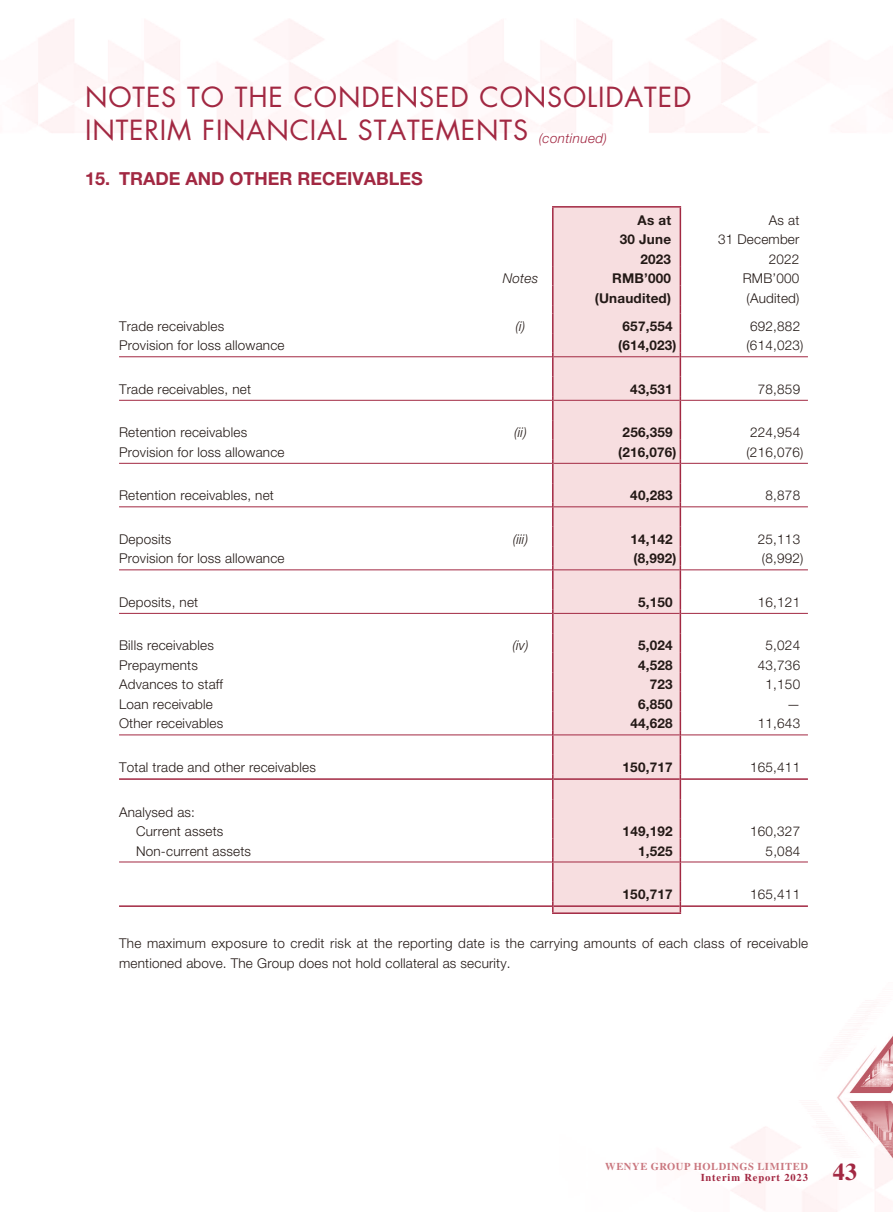
<style>
.page{position:relative;width:893px;height:1212px;background:#fff}
.page>*{position:absolute;margin:0;border:0;box-sizing:border-box;transform-origin:0 0}
.t1{font:27px/33px "Futura Std";letter-spacing:.03em;color:#a22842}
.t2{font:700 24px "Times LT Std";color:#a22842}
.t3{font:700 18px "Helvetica Neue LT Std";color:#a22842}
.t4{font:300 13.5px/19.5px "Helvetica Neue LT Std";letter-spacing:.015em;color:#231916}
.t5{font:700 13.5px/19.5px "Helvetica Neue LT Std";letter-spacing:.015em;color:#231916;text-align:right}
.t6{font:italic 300 13.5px "Helvetica Neue LT Std";letter-spacing:.015em;color:#231916}
.t7{font:700 10.5px "Times LT Std";letter-spacing:.05em;color:#ca777f}
.t8{font:700 10.5px "Times LT Std";letter-spacing:.08em;color:#a22842}
</style>
<div class="page">
<img style="left:22px;top:19px;width:871px;height:1193px">
<div style="left:554px;top:208px;width:126px;height:704px;background:#f7dee0"></div>
<hr style="left:552px;top:206px;width:129px;height:2px;background:#a22842">
<hr style="left:552px;top:208px;width:2px;height:58px;background:#a22842">
<hr style="left:680px;top:208px;width:1px;height:58px;background:#a22842">
<hr style="left:552px;top:266px;width:2px;height:20px;background:#a22842">
<svg style="left:552px;top:286px;width:2px;height:47px"></svg>
<hr style="left:552px;top:333px;width:2px;height:20px;background:#a22842">
<hr style="left:552px;top:357px;width:2px;height:20px;background:#a22842">
<svg style="left:552px;top:377px;width:2px;height:43px"></svg>
<hr style="left:552px;top:420px;width:2px;height:20px;background:#a22842">
<svg style="left:552px;top:440px;width:2px;height:43px"></svg>
<hr style="left:552px;top:483px;width:2px;height:20px;background:#a22842">
<hr style="left:552px;top:507px;width:2px;height:20px;background:#a22842">
<svg style="left:552px;top:527px;width:2px;height:19px"></svg>
<hr style="left:552px;top:546px;width:2px;height:20px;background:#a22842">
<hr style="left:552px;top:570px;width:2px;height:20px;background:#a22842">
<svg style="left:552px;top:590px;width:2px;height:43px"></svg>
<hr style="left:552px;top:633px;width:2px;height:20px;background:#a22842">
<svg style="left:552px;top:653px;width:2px;height:19px"></svg>
<hr style="left:552px;top:672px;width:2px;height:20px;background:#a22842">
<svg style="left:552px;top:692px;width:2px;height:19px"></svg>
<hr style="left:552px;top:711px;width:2px;height:20px;background:#a22842">
<hr style="left:552px;top:735px;width:2px;height:20px;background:#a22842">
<svg style="left:552px;top:755px;width:2px;height:44px"></svg>
<hr style="left:552px;top:799px;width:2px;height:20px;background:#a22842">
<svg style="left:552px;top:819px;width:2px;height:19px"></svg>
<hr style="left:552px;top:838px;width:2px;height:20px;background:#a22842">
<hr style="left:552px;top:862px;width:2px;height:20px;background:#a22842">
<svg style="left:552px;top:882px;width:2px;height:30px"></svg>
<hr style="left:552px;top:912px;width:129px;height:2px;background:#a22842">
<svg style="left:680px;top:266px;width:1px;height:646px"></svg>
<hr style="left:119px;top:356px;width:370px;height:1px;background:#a22842">
<hr style="left:489px;top:356px;width:63px;height:1px;background:#a22842">
<hr style="left:554px;top:356px;width:126px;height:1px;background:#a22842">
<hr style="left:681px;top:356px;width:127px;height:1px;background:#a22842">
<hr style="left:119px;top:400px;width:370px;height:1px;background:#a22842">
<hr style="left:489px;top:400px;width:63px;height:1px;background:#a22842">
<hr style="left:554px;top:400px;width:126px;height:1px;background:#a22842">
<hr style="left:681px;top:400px;width:127px;height:1px;background:#a22842">
<hr style="left:119px;top:463px;width:370px;height:1px;background:#a22842">
<hr style="left:489px;top:463px;width:63px;height:1px;background:#a22842">
<hr style="left:554px;top:463px;width:126px;height:1px;background:#a22842">
<hr style="left:681px;top:463px;width:127px;height:1px;background:#a22842">
<hr style="left:119px;top:506px;width:370px;height:1px;background:#a22842">
<hr style="left:489px;top:506px;width:63px;height:1px;background:#a22842">
<hr style="left:554px;top:506px;width:126px;height:1px;background:#a22842">
<hr style="left:681px;top:506px;width:127px;height:1px;background:#a22842">
<hr style="left:119px;top:569px;width:370px;height:1px;background:#a22842">
<hr style="left:489px;top:569px;width:63px;height:1px;background:#a22842">
<hr style="left:554px;top:569px;width:126px;height:1px;background:#a22842">
<hr style="left:681px;top:569px;width:127px;height:1px;background:#a22842">
<hr style="left:119px;top:613px;width:370px;height:1px;background:#a22842">
<hr style="left:489px;top:613px;width:63px;height:1px;background:#a22842">
<hr style="left:554px;top:613px;width:126px;height:1px;background:#a22842">
<hr style="left:681px;top:613px;width:127px;height:1px;background:#a22842">
<hr style="left:119px;top:734px;width:370px;height:1px;background:#a22842">
<hr style="left:489px;top:734px;width:63px;height:1px;background:#a22842">
<hr style="left:554px;top:734px;width:126px;height:1px;background:#a22842">
<hr style="left:681px;top:734px;width:127px;height:1px;background:#a22842">
<hr style="left:119px;top:778px;width:370px;height:2px;background:#a22842">
<hr style="left:489px;top:778px;width:63px;height:2px;background:#a22842">
<hr style="left:554px;top:778px;width:126px;height:2px;background:#a22842">
<hr style="left:681px;top:778px;width:127px;height:2px;background:#a22842">
<hr style="left:119px;top:861px;width:370px;height:1px;background:#a22842">
<hr style="left:489px;top:861px;width:63px;height:1px;background:#a22842">
<hr style="left:554px;top:861px;width:126px;height:1px;background:#a22842">
<hr style="left:681px;top:861px;width:127px;height:1px;background:#a22842">
<hr style="left:119px;top:905px;width:370px;height:2px;background:#a22842">
<hr style="left:489px;top:905px;width:63px;height:2px;background:#a22842">
<hr style="left:554px;top:905px;width:126px;height:2px;background:#a22842">
<hr style="left:681px;top:905px;width:127px;height:2px;background:#a22842">
<h1 class="t1" style="left:85px;top:81px;width:608px">NOTES TO THE CONDENSED CONSOLIDATED<br>INTERIM FINANCIAL STATEMENTS <sub>(continued)</sub></h1>
<h3 class="t3" style="left:85px;top:167px;width:339px">15. TRADE AND OTHER RECEIVABLES</h3>
<p class="t5" style="left:620px;top:210px;width:53px">As at<br>30 June<br>2023</p>
<p class="t4" style="left:718px;top:210px;width:83px;text-align:right">As at<br>31 December<br>2022</p>
<p class="t6" style="left:503px;top:270px;width:37px">Notes</p>
<p class="t5" style="left:612px;top:268px;width:60px">RMB’000</p>
<p class="t4" style="left:743px;top:268px;width:58px">RMB’000</p>
<p class="t5" style="left:595px;top:288px;width:78px">(Unaudited)</p>
<p class="t4" style="left:746px;top:288px;width:54px">(Audited)</p>
<p class="t4" style="left:119px;top:316px;width:107px">Trade receivables</p>
<p class="t6" style="left:516px;top:318px;width:11px">(i)</p>
<p class="t5" style="left:623px;top:316px;width:52px">657,554</p>
<p class="t4" style="left:750px;top:316px;width:52px">692,882</p>
<p class="t4" style="left:119px;top:335px;width:167px">Provision for loss allowance</p>
<p class="t5" style="left:618px;top:335px;width:60px">(614,023)</p>
<p class="t4" style="left:746px;top:335px;width:58px">(614,023)</p>
<p class="t4" style="left:119px;top:379px;width:134px">Trade receivables, net</p>
<p class="t5" style="left:630px;top:379px;width:44px">43,531</p>
<p class="t4" style="left:758px;top:379px;width:44px">78,859</p>
<p class="t4" style="left:119px;top:422px;width:130px">Retention receivables</p>
<p class="t6" style="left:514px;top:424px;width:14px">(ii)</p>
<p class="t5" style="left:623px;top:422px;width:52px">256,359</p>
<p class="t4" style="left:750px;top:422px;width:52px">224,954</p>
<p class="t4" style="left:119px;top:442px;width:167px">Provision for loss allowance</p>
<p class="t5" style="left:618px;top:442px;width:60px">(216,076)</p>
<p class="t4" style="left:746px;top:442px;width:58px">(216,076)</p>
<p class="t4" style="left:119px;top:485px;width:156px">Retention receivables, net</p>
<p class="t5" style="left:630px;top:485px;width:44px">40,283</p>
<p class="t4" style="left:766px;top:485px;width:36px">8,878</p>
<p class="t4" style="left:119px;top:529px;width:54px">Deposits</p>
<p class="t6" style="left:513px;top:531px;width:17px">(iii)</p>
<p class="t5" style="left:630px;top:529px;width:44px">14,142</p>
<p class="t4" style="left:758px;top:529px;width:44px">25,113</p>
<p class="t4" style="left:119px;top:549px;width:167px">Provision for loss allowance</p>
<p class="t5" style="left:634px;top:548px;width:44px">(8,992)</p>
<p class="t4" style="left:762px;top:549px;width:43px">(8,992)</p>
<p class="t4" style="left:119px;top:592px;width:81px">Deposits, net</p>
<p class="t5" style="left:638px;top:592px;width:36px">5,150</p>
<p class="t4" style="left:758px;top:592px;width:44px">16,121</p>
<p class="t4" style="left:119px;top:636px;width:96px">Bills receivables</p>
<p class="t6" style="left:512px;top:638px;width:18px">(iv)</p>
<p class="t5" style="left:638px;top:636px;width:36px">5,024</p>
<p class="t4" style="left:766px;top:636px;width:36px">5,024</p>
<p class="t4" style="left:119px;top:655px;width:80px">Prepayments</p>
<p class="t5" style="left:638px;top:655px;width:36px">4,528</p>
<p class="t4" style="left:758px;top:655px;width:44px">43,736</p>
<p class="t4" style="left:119px;top:675px;width:106px">Advances to staff</p>
<p class="t5" style="left:650px;top:674px;width:24px">723</p>
<p class="t4" style="left:766px;top:675px;width:36px">1,150</p>
<p class="t4" style="left:119px;top:694px;width:95px">Loan receivable</p>
<p class="t5" style="left:638px;top:694px;width:36px">6,850</p>
<p class="t4" style="left:787px;top:694px;width:15px">—</p>
<p class="t4" style="left:119px;top:714px;width:106px">Other receivables</p>
<p class="t5" style="left:630px;top:713px;width:44px">44,628</p>
<p class="t4" style="left:758px;top:714px;width:44px">11,643</p>
<p class="t4" style="left:119px;top:757px;width:198px">Total trade and other receivables</p>
<p class="t5" style="left:623px;top:757px;width:52px">150,717</p>
<p class="t4" style="left:750px;top:757px;width:52px">165,411</p>
<p class="t4" style="left:136px;top:802px;width:89px;text-indent:-17px">Analysed as:<br>Current assets</p>
<p class="t5" style="left:623px;top:821px;width:52px">149,192</p>
<p class="t4" style="left:750px;top:821px;width:52px">160,327</p>
<p class="t4" style="left:136px;top:841px;width:116px">Non-current assets</p>
<p class="t5" style="left:638px;top:841px;width:36px">1,525</p>
<p class="t4" style="left:766px;top:841px;width:36px">5,084</p>
<p class="t5" style="left:623px;top:884px;width:52px">150,717</p>
<p class="t4" style="left:750px;top:884px;width:52px">165,411</p>
<p class="t4" style="left:119px;top:933px;width:691px">The maximum exposure to credit risk at the reporting date is the carrying amounts of each class of receivable mentioned above. The Group does not hold collateral as security.</p>
<p class="t7" style="left:605px;top:1160px;width:204px">WENYE GROUP HOLDINGS LIMITED</p>
<p class="t8" style="left:701px;top:1171px;width:109px">Interim Report 2023</p>
<h2 class="t2" style="left:833px;top:1157px;width:26px">43</h2>
</div>
